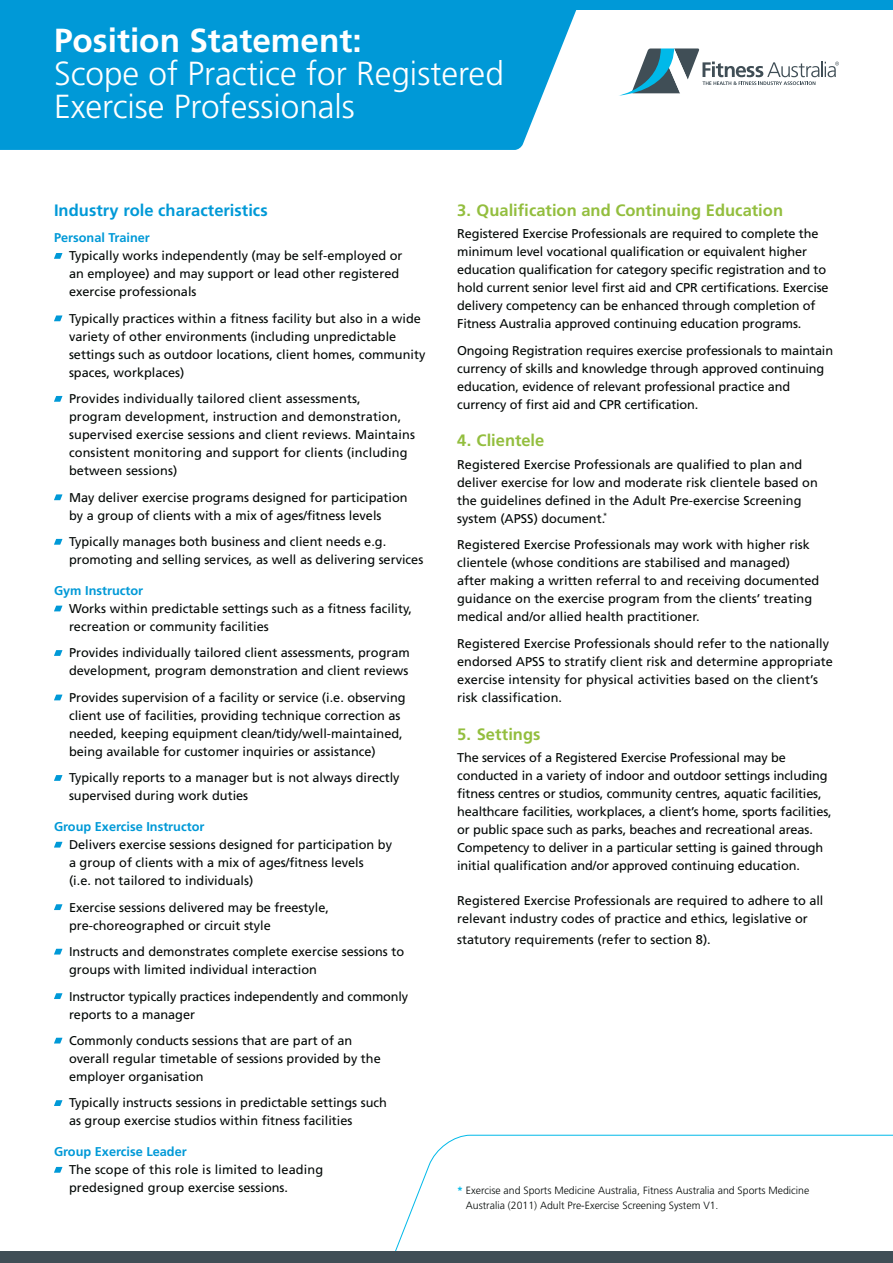
<style>
.page{position:relative;width:893px;height:1263px;background:#fff}
.page>*{position:absolute;margin:0;border:0;box-sizing:border-box;transform-origin:0 0}
.t1{font:300 33.3px/33.3px "Frutiger";color:#fff}
.t2{font:700 33.3px "Frutiger";color:#fff}
.t3{font:700 16.5px "Frutiger";color:#93be3e}
.t4{font:700 16.5px "Frutiger";color:#0099d7}
.t5{font:12.75px/18px "Frutiger";color:#030806}
.t6{font:700 12.75px "Frutiger";color:#0099d7}
.t7{font:300 10.5px/15px "Frutiger";color:#030806}
.s1{font-weight:700;color:#00b9e9}
</style>
<div class="page">
<svg style="left:443px;top:0;width:449px;height:1px"></svg>
<div style="left:0;top:10px;width:577px;height:140px;background:#0099d7"></div>
<svg style="left:619px;top:48px;width:220px;height:48px"></svg>
<div style="left:0;top:1px;width:892px;height:9px;background:#0099d7"></div>
<svg style="left:395px;top:1135px;width:497px;height:116px"></svg>
<div style="left:0;top:1251px;width:892px;height:12px;background:#404e56"></div>
<svg style="left:54px;top:253px;width:8px;height:6px"></svg>
<svg style="left:54px;top:315px;width:8px;height:6px"></svg>
<svg style="left:54px;top:396px;width:8px;height:6px"></svg>
<svg style="left:54px;top:494px;width:8px;height:6px"></svg>
<svg style="left:54px;top:539px;width:8px;height:6px"></svg>
<svg style="left:54px;top:606px;width:8px;height:5px"></svg>
<svg style="left:54px;top:650px;width:8px;height:6px"></svg>
<svg style="left:54px;top:695px;width:8px;height:5px"></svg>
<svg style="left:54px;top:775px;width:8px;height:6px"></svg>
<svg style="left:54px;top:842px;width:8px;height:6px"></svg>
<svg style="left:54px;top:904px;width:8px;height:6px"></svg>
<svg style="left:54px;top:949px;width:8px;height:6px"></svg>
<svg style="left:54px;top:993px;width:8px;height:6px"></svg>
<svg style="left:54px;top:1038px;width:8px;height:6px"></svg>
<svg style="left:54px;top:1100px;width:8px;height:6px"></svg>
<svg style="left:54px;top:1167px;width:8px;height:6px"></svg>
<h1 class="t2" style="left:54px;top:27px;width:309px">Position Statement:</h1>
<h1 class="t1" style="left:54px;top:59px;width:451px">Scope of Practice for Registered<br>Exercise Professionals</h1>
<p class="t4" style="left:54px;top:203px;width:215px">Industry role characteristics</p>
<p class="t6" style="left:54px;top:233px;width:97px">Personal Trainer</p>
<p class="t5" style="left:69px;top:248px;width:335px">Typically works independently (may be self-employed or an employee) and may support or lead other registered exercise professionals</p>
<p class="t5" style="left:69px;top:310px;width:358px">Typically practices within a fitness facility but also in a wide variety of other environments (including unpredictable settings such as outdoor locations, client homes, community spaces, workplaces)</p>
<p class="t5" style="left:69px;top:391px;width:347px">Provides individually tailored client assessments, program development, instruction and demonstration, supervised exercise sessions and client reviews. Maintains consistent monitoring and support for clients (including between sessions)</p>
<p class="t5" style="left:69px;top:489px;width:340px">May deliver exercise programs designed for participation by a group of clients with a mix of ages/fitness levels</p>
<p class="t5" style="left:69px;top:534px;width:356px">Typically manages both business and client needs e.g. promoting and selling services, as well as delivering services</p>
<p class="t6" style="left:54px;top:585px;width:91px">Gym Instructor</p>
<p class="t5" style="left:69px;top:600px;width:344px">Works within predictable settings such as a fitness facility, recreation or community facilities</p>
<p class="t5" style="left:69px;top:645px;width:342px">Provides individually tailored client assessments, program development, program demonstration and client reviews</p>
<p class="t5" style="left:69px;top:689px;width:338px">Provides supervision of a facility or service (i.e. observing client use of facilities, providing technique correction as needed, keeping equipment clean/tidy/well-maintained, being available for customer inquiries or assistance)</p>
<p class="t5" style="left:69px;top:770px;width:332px">Typically reports to a manager but is not always directly supervised during work duties</p>
<p class="t6" style="left:54px;top:822px;width:152px">Group Exercise Instructor</p>
<p class="t5" style="left:69px;top:837px;width:324px">Delivers exercise sessions designed for participation by a group of clients with a mix of ages/fitness levels<br>(i.e. not tailored to individuals)</p>
<p class="t5" style="left:69px;top:899px;width:261px">Exercise sessions delivered may be freestyle, pre-choreographed or circuit style</p>
<p class="t5" style="left:69px;top:944px;width:336px">Instructs and demonstrates complete exercise sessions to groups with limited individual interaction</p>
<p class="t5" style="left:69px;top:988px;width:341px">Instructor typically practices independently and commonly reports to a manager</p>
<p class="t5" style="left:69px;top:1033px;width:313px">Commonly conducts sessions that are part of an overall regular timetable of sessions provided by the employer organisation</p>
<p class="t5" style="left:69px;top:1095px;width:319px">Typically instructs sessions in predictable settings such as group exercise studios within fitness facilities</p>
<p class="t6" style="left:54px;top:1147px;width:134px">Group Exercise Leader</p>
<p class="t5" style="left:69px;top:1162px;width:256px">The scope of this role is limited to leading predesigned group exercise sessions.</p>
<p class="t3" style="left:457px;top:203px;width:327px">3. Qualification and Continuing Education</p>
<p class="t5" style="left:457px;top:226px;width:373px">Registered Exercise Professionals are required to complete the minimum level vocational qualification or equivalent higher education qualification for category specific registration and to hold current senior level first aid and CPR certifications. Exercise delivery competency can be enhanced through completion of Fitness Australia approved continuing education programs.</p>
<p class="t5" style="left:457px;top:342px;width:377px">Ongoing Registration requires exercise professionals to maintain currency of skills and knowledge through approved continuing education, evidence of relevant professional practice and currency of first aid and CPR certification.</p>
<p class="t3" style="left:457px;top:434px;width:89px">4. Clientele</p>
<p class="t5" style="left:457px;top:456px;width:362px">Registered Exercise Professionals are qualified to plan and deliver exercise for low and moderate risk clientele based on the guidelines defined in the Adult Pre-exercise Screening system (APSS) document.<sup>*</sup></p>
<p class="t5" style="left:457px;top:537px;width:363px">Registered Exercise Professionals may work with higher risk clientele (whose conditions are stabilised and managed) after making a written referral to and receiving documented guidance on the exercise program from the clients’ treating medical and/or allied health practitioner.</p>
<p class="t5" style="left:457px;top:635px;width:377px">Registered Exercise Professionals should refer to the nationally endorsed APSS to stratify client risk and determine appropriate exercise intensity for physical activities based on the client’s risk classification.</p>
<p class="t3" style="left:457px;top:727px;width:85px">5. Settings</p>
<p class="t5" style="left:457px;top:749px;width:376px">The services of a Registered Exercise Professional may be conducted in a variety of indoor and outdoor settings including fitness centres or studios, community centres, aquatic facilities, healthcare facilities, workplaces, a client’s home, sports facilities, or public space such as parks, beaches and recreational areas.<br>Competency to deliver in a particular setting is gained through initial qualification and/or approved continuing education.</p>
<p class="t5" style="left:457px;top:892px;width:368px">Registered Exercise Professionals are required to adhere to all relevant industry codes of practice and ethics, legislative or</p>
<p class="t5" style="left:457px;top:931px;width:255px">statutory requirements (refer to section 8).</p>
<p class="t7" style="left:466px;top:1183px;width:345px;text-indent:-9px"><span class="s1">*</span> Exercise and Sports Medicine Australia, Fitness Australia and Sports Medicine<br>Australia (2011) Adult Pre-Exercise Screening System V1.</p>
</div>
